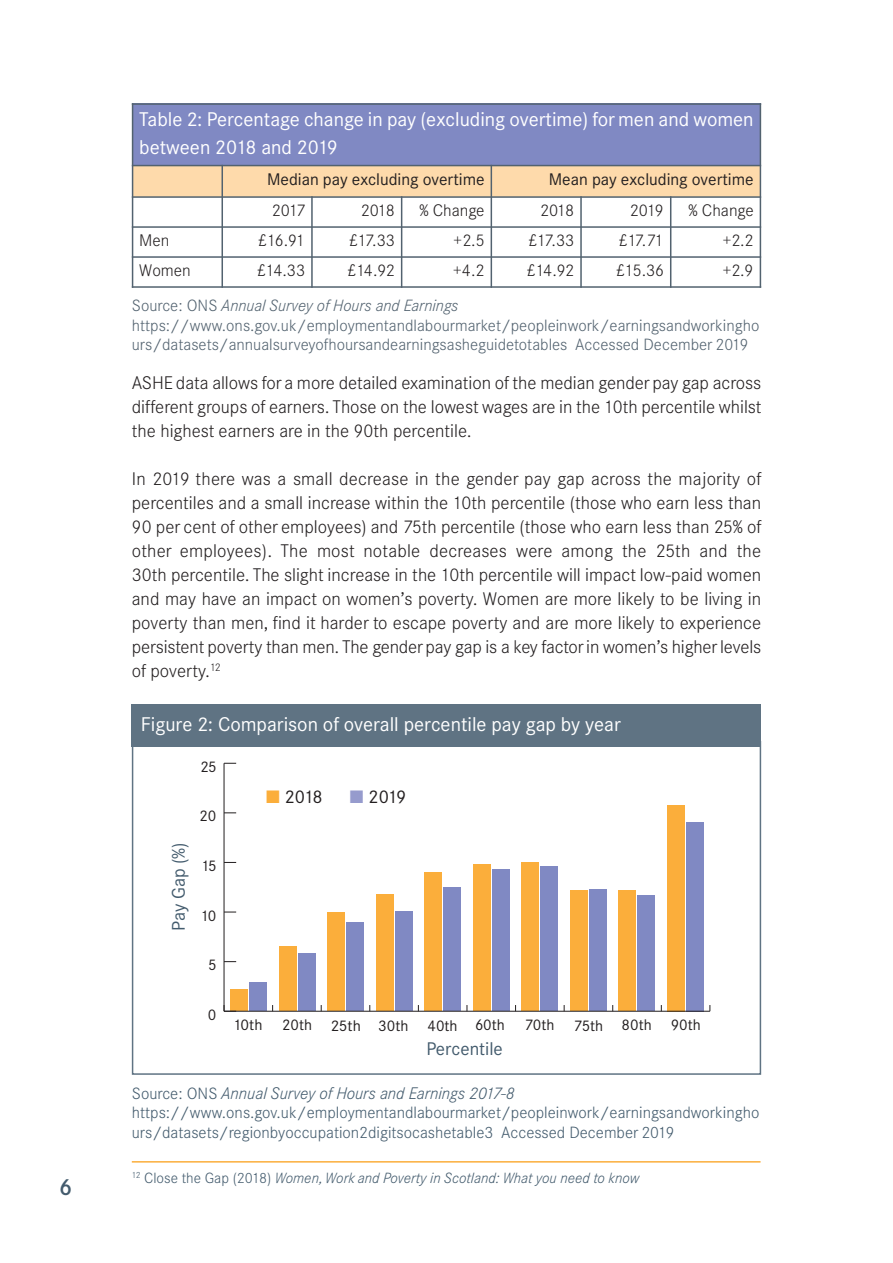
<style>
.page{position:relative;width:893px;height:1263px;background:#fff}
.page>*{position:absolute;margin:0;border:0;box-sizing:border-box;transform-origin:0 0}
.t1{font:500 22.5px "Corporate Sans BQ";color:#435b6d}
.t2{font:19.5px/28.5px "Corporate Sans BQ";color:#fff}
.t3{font:300 18px/24px "Corporate Sans BQ";letter-spacing:-.005em;color:#231f20;text-align:justify}
.t4{font:18px "Corporate Sans BQ";color:#435b6d}
.t5{font:18px "Corporate Sans BQ";letter-spacing:-.06em;color:#231f20}
.t6{font:300 16.5px "Corporate Sans BQ";letter-spacing:-.025em;color:#231f20}
.t7{font:16.5px "Corporate Sans BQ";color:#231f20}
.t8{font:italic 300 16.5px "Corporate Sans BQ";color:#435b6d}
.t9{font:300 16.05px/19.2px "Corporate Sans BQ";color:#52626f}
.t10{font:300 16.05px/19.2px "Corporate Sans BQ";color:#435b6d}
.t11{font:15px "Corporate Sans BQ";color:#231f20}
.t12{font:italic 300 14.55px "Corporate Sans BQ";color:#435b6d}
.s1{font-style:italic}
.s2{color:#fbae3b}
.s3{color:#969bcd}
.s4{font-style:normal;font-size:16.05px}
.s5{font-style:normal}
</style>
<div class="page">
<div style="left:250px;top:982px;width:17px;height:29px;background:#8089c3"></div>
<div style="left:298px;top:953px;width:18px;height:58px;background:#8089c3"></div>
<div style="left:347px;top:922px;width:17px;height:89px;background:#8089c3"></div>
<div style="left:395px;top:911px;width:18px;height:100px;background:#8089c3"></div>
<div style="left:444px;top:887px;width:17px;height:124px;background:#8089c3"></div>
<div style="left:492px;top:870px;width:18px;height:141px;background:#8089c3"></div>
<div style="left:541px;top:867px;width:17px;height:144px;background:#8089c3"></div>
<div style="left:589px;top:889px;width:18px;height:122px;background:#8089c3"></div>
<div style="left:638px;top:895px;width:17px;height:116px;background:#8089c3"></div>
<div style="left:686px;top:822px;width:18px;height:189px;background:#8089c3"></div>
<div style="left:230px;top:989px;width:18px;height:22px;background:#fbae3b"></div>
<div style="left:279px;top:946px;width:17px;height:65px;background:#fbae3b"></div>
<div style="left:327px;top:912px;width:18px;height:99px;background:#fbae3b"></div>
<div style="left:376px;top:894px;width:17px;height:117px;background:#fbae3b"></div>
<div style="left:424px;top:873px;width:18px;height:138px;background:#fbae3b"></div>
<div style="left:473px;top:865px;width:17px;height:146px;background:#fbae3b"></div>
<div style="left:521px;top:863px;width:18px;height:148px;background:#fbae3b"></div>
<div style="left:570px;top:890px;width:17px;height:121px;background:#fbae3b"></div>
<div style="left:618px;top:890px;width:18px;height:121px;background:#fbae3b"></div>
<div style="left:667px;top:805px;width:17px;height:206px;background:#fbae3b"></div>
<hr style="left:224px;top:1011px;width:486px;height:1px;background:#231f20">
<hr style="left:224px;top:763px;width:1px;height:248px;background:#231f20">
<svg style="left:224px;top:1005px;width:12px;height:7px"></svg>
<svg style="left:224px;top:961px;width:12px;height:1px"></svg>
<svg style="left:224px;top:911px;width:12px;height:1px"></svg>
<svg style="left:224px;top:812px;width:12px;height:1px"></svg>
<svg style="left:224px;top:763px;width:12px;height:1px"></svg>
<div style="left:132px;top:704px;width:629px;height:43px;background:#5f7383"></div>
<div style="left:132px;top:103px;width:628px;height:63px;background:#8089c3"></div>
<div style="left:132px;top:166px;width:90px;height:31px;background:#fedaab"></div>
<div style="left:222px;top:166px;width:269px;height:31px;background:#fedaab"></div>
<div style="left:491px;top:166px;width:269px;height:31px;background:#fedaab"></div>
<hr style="left:132px;top:103px;width:1px;height:185px;background:#52626f">
<hr style="left:221px;top:165px;width:2px;height:123px;background:#52626f">
<hr style="left:311px;top:196px;width:2px;height:92px;background:#52626f">
<hr style="left:401px;top:196px;width:1px;height:92px;background:#52626f">
<hr style="left:491px;top:165px;width:1px;height:123px;background:#52626f">
<hr style="left:580px;top:196px;width:2px;height:92px;background:#52626f">
<hr style="left:670px;top:196px;width:1px;height:92px;background:#52626f">
<hr style="left:760px;top:103px;width:1px;height:185px;background:#52626f">
<hr style="left:132px;top:103px;width:629px;height:2px;background:#52626f">
<hr style="left:132px;top:165px;width:629px;height:1px;background:#52626f">
<hr style="left:132px;top:196px;width:629px;height:2px;background:#52626f">
<hr style="left:132px;top:226px;width:629px;height:2px;background:#52626f">
<hr style="left:132px;top:256px;width:629px;height:2px;background:#52626f">
<hr style="left:132px;top:286px;width:629px;height:2px;background:#52626f">
<hr style="left:132px;top:1161px;width:628px;height:1px;background:#fbae3b">
<p class="t1" style="left:59px;top:1179px;width:15px">6</p>
<p class="t2" style="left:139px;top:106px;width:616px">Table 2: Percentage change in pay (excluding overtime) for men and women between 2018 and 2019</p>
<p class="t7" style="left:267px;top:173px;width:219px">Median pay excluding overtime</p>
<p class="t7" style="left:549px;top:173px;width:206px">Mean pay excluding overtime</p>
<p class="t6" style="left:272px;top:205px;width:35px">2017</p>
<p class="t6" style="left:361px;top:205px;width:36px">2018</p>
<p class="t6" style="left:420px;top:205px;width:67px">% Change</p>
<p class="t6" style="left:540px;top:205px;width:36px">2018</p>
<p class="t6" style="left:630px;top:205px;width:36px">2019</p>
<p class="t6" style="left:689px;top:205px;width:67px">% Change</p>
<p class="t6" style="left:139px;top:235px;width:32px">Men</p>
<p class="t6" style="left:258px;top:235px;width:49px">£16.91</p>
<p class="t6" style="left:349px;top:235px;width:48px">£17.33</p>
<p class="t6" style="left:453px;top:235px;width:33px">+2.5</p>
<p class="t6" style="left:528px;top:235px;width:48px">£17.33</p>
<p class="t6" style="left:619px;top:235px;width:47px">£17.71</p>
<p class="t6" style="left:722px;top:235px;width:33px">+2.2</p>
<p class="t6" style="left:139px;top:265px;width:53px">Women</p>
<p class="t6" style="left:257px;top:265px;width:50px">£14.33</p>
<p class="t6" style="left:347px;top:265px;width:49px">£14.92</p>
<p class="t6" style="left:453px;top:265px;width:33px">+4.2</p>
<p class="t6" style="left:527px;top:265px;width:49px">£14.92</p>
<p class="t6" style="left:616px;top:265px;width:50px">£15.36</p>
<p class="t6" style="left:722px;top:265px;width:33px">+2.9</p>
<p class="t9" style="left:132px;top:298px;width:629px">Source: ONS <span class="s1">Annual Survey of Hours and Earnings </span>https://www.ons.gov.uk/employmentandlabourmarket/peopleinwork/earningsandworkingho urs/datasets/annualsurveyofhoursandearningsasheguidetotables Accessed December 2019</p>
<p class="t3" style="left:132px;top:373px;width:631px">ASHE data allows for a more detailed examination of the median gender pay gap across different groups of earners. Those on the lowest wages are in the 10th percentile whilst the highest earners are in the 90th percentile.</p>
<p class="t3" style="left:132px;top:469px;width:631px">In 2019 there was a small decrease in the gender pay gap across the majority of percentiles and a small increase within the 10th percentile (those who earn less than 90 per cent of other employees) and 75th percentile (those who earn less than 25% of other employees). The most notable decreases were among the 25th and the 30th percentile. The slight increase in the 10th percentile will impact low-paid women and may have an impact on women’s poverty. Women are more likely to be living in poverty than men, find it harder to escape poverty and are more likely to experience persistent poverty than men. The gender pay gap is a key factorin women’s higherlevels of poverty.<sup>12</sup></p>
<p class="t2" style="left:141px;top:711px;width:482px">Figure 2: Comparison of overall percentile pay gap by year</p>
<p class="t11" style="left:200px;top:761px;width:18px">25</p>
<p class="t4" style="left:172px;top:931px;width:90px;rotate:-90deg">Pay Gap (%)</p>
<p class="t11" style="left:199px;top:811px;width:19px">20</p>
<p class="t11" style="left:201px;top:860px;width:18px">15</p>
<p class="t11" style="left:200px;top:910px;width:18px">10</p>
<p class="t11" style="left:208px;top:959px;width:10px">5</p>
<p class="t11" style="left:208px;top:1009px;width:10px">0</p>
<p class="t5" style="left:266px;top:791px;width:58px"><span class="s2">■</span> 2018</p>
<p class="t5" style="left:350px;top:791px;width:58px"><span class="s3">■</span> 2019</p>
<p class="t11" style="left:233px;top:1019px;width:31px">10th</p>
<p class="t11" style="left:282px;top:1019px;width:31px">20th</p>
<p class="t11" style="left:331px;top:1020px;width:79px">25th 30th</p>
<p class="t11" style="left:427px;top:1020px;width:79px">40th 60th</p>
<p class="t11" style="left:525px;top:1020px;width:31px">70th</p>
<p class="t11" style="left:574px;top:1020px;width:79px">75th 80th</p>
<p class="t11" style="left:671px;top:1020px;width:32px">90th</p>
<p class="t4" style="left:426px;top:1042px;width:78px">Percentile</p>
<p class="t8" style="left:132px;top:1087px;width:385px"><span class="s4">Source: ONS</span> Annual Survey of Hours and Earnings 2017-8</p>
<p class="t10" style="left:132px;top:1105px;width:629px">https://www.ons.gov.uk/employmentandlabourmarket/peopleinwork/earningsandworkingho urs/datasets/regionbyoccupation2digitsocashetable3 Accessed December 2019</p>
<p class="t12" style="left:132px;top:1173px;width:509px"><sup>12</sup> <span class="s5">Close the Gap (2018)</span> Women, Work and Poverty in Scotland: What you need to know</p>
</div>
